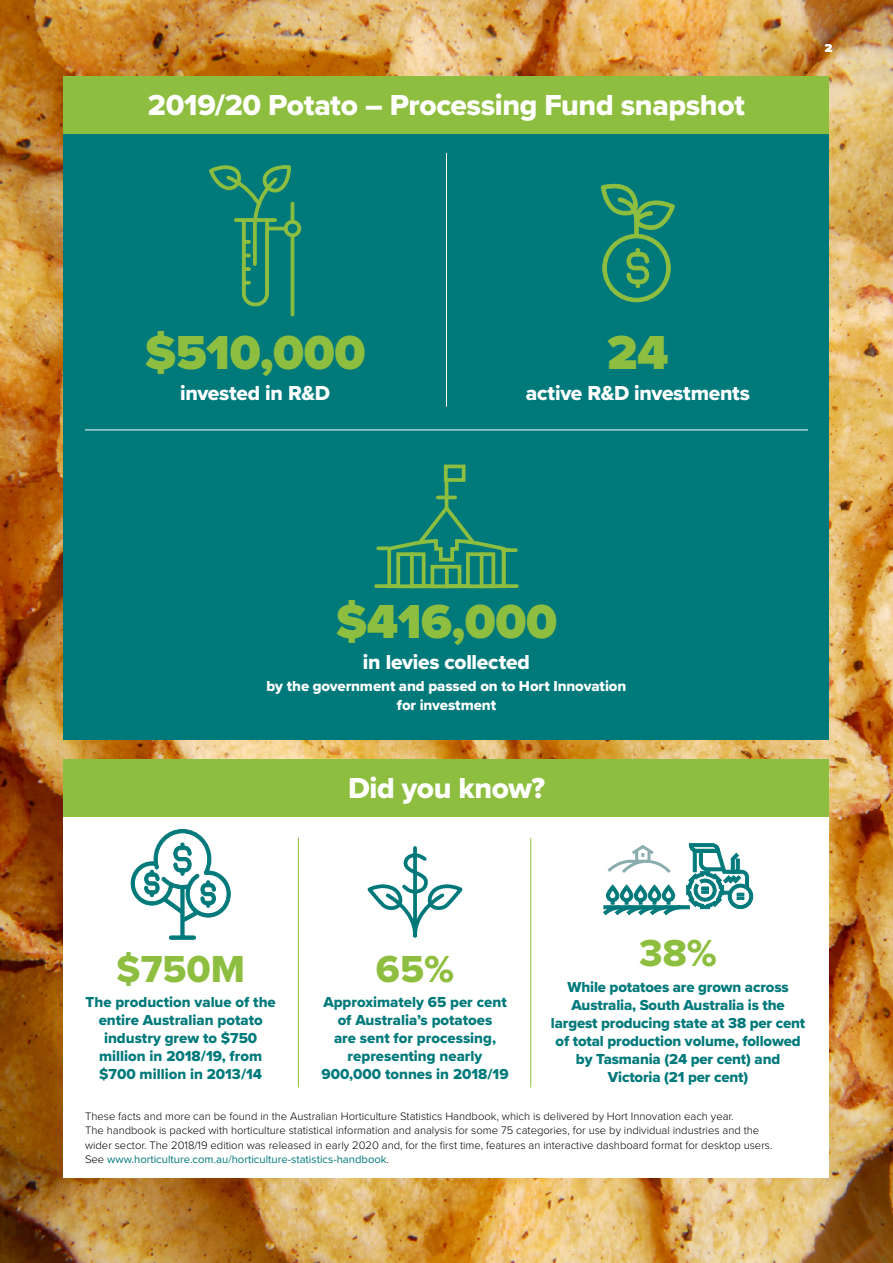
<style>
.page{position:relative;width:893px;height:1263px;background:#fff}
.page>*{position:absolute;margin:0;border:0;box-sizing:border-box;transform-origin:0 0}
.t1{font:900 49.5px "Proxima Nova";letter-spacing:-.01em;color:#8ebe3f}
.t2{font:39px "Proxima Nova Extrabld";color:#8ebe3f}
.t3{font:30px "Proxima Nova Extrabld";letter-spacing:-.015em;color:#fff}
.t4{font:21px "Proxima Nova Extrabld";letter-spacing:-.01em;color:#fff}
.t5{font:15px/18px "Proxima Nova Extrabld";color:#00797b;text-align:center}
.t6{font:15px/19.5px "Proxima Nova Extrabld";letter-spacing:-.005em;color:#fff;text-align:center}
.t7{font:900 12px "Proxima Nova";color:#fff}
.t8{font:300 11.25px/14.2px "Proxima Nova";color:#000}
.s1{font-weight:400;color:#00797b}
</style>
<div class="page">
<img style="left:0;top:0;width:893px;height:1263px">
<div style="left:64px;top:76px;width:765px;height:664px;background:#00797b"></div>
<div style="left:64px;top:770px;width:765px;height:408px;background:#fff"></div>
<div style="left:64px;top:76px;width:765px;height:57px;background:#8ebe3f"></div>
<div style="left:64px;top:759px;width:765px;height:57px;background:#8ebe3f"></div>
<hr style="left:298px;top:838px;width:1px;height:249px;background:#8ebe3f">
<hr style="left:530px;top:838px;width:1px;height:249px;background:#8ebe3f">
<svg style="left:131px;top:829px;width:100px;height:111px"></svg>
<svg style="left:367px;top:846px;width:96px;height:92px"></svg>
<svg style="left:603px;top:843px;width:150px;height:73px"></svg>
<div style="left:291px;top:234px;width:3px;height:82px;border:1px solid #8ebe3f"></div>
<svg style="left:209px;top:165px;width:93px;height:142px"></svg>
<hr style="left:446px;top:153px;width:1px;height:253px;background:#fff">
<hr style="left:85px;top:429px;width:723px;height:1px;background:#fff">
<svg style="left:601px;top:183px;width:74px;height:119px"></svg>
<svg style="left:378px;top:546px;width:7px;height:4px"></svg>
<hr style="left:438px;top:496px;width:17px;height:3px;background:#8ebe3f">
<hr style="left:445px;top:469px;width:3px;height:39px;background:#8ebe3f">
<svg style="left:376px;top:584px;width:9px;height:4px"></svg>
<svg style="left:510px;top:584px;width:7px;height:4px"></svg>
<div style="left:444px;top:465px;width:21px;height:17px;background:#00797b;border:4px solid #8ebe3f"></div>
<svg style="left:510px;top:548px;width:6px;height:4px"></svg>
<svg style="left:385px;top:502px;width:125px;height:87px"></svg>
<h3 class="t3" style="left:148px;top:83px;width:599px">2019/20 Potato – Processing Fund snapshot</h3>
<p class="t7" style="left:825px;top:41px;width:9px">2</p>
<h1 class="t1" style="left:145px;top:322px;width:222px">$510,000</h1>
<h3 class="t4" style="left:180px;top:377px;width:151px">invested in R&amp;D</h3>
<h1 class="t1" style="left:607px;top:322px;width:63px">24</h1>
<h3 class="t4" style="left:526px;top:377px;width:226px">active R&amp;D investments</h3>
<h1 class="t1" style="left:336px;top:591px;width:223px">$416,000</h1>
<h3 class="t4" style="left:363px;top:646px;width:169px">in levies collected</h3>
<h3 class="t6" style="left:267px;top:676px;width:361px">by the government and passed on to Hort Innovation for investment</h3>
<h3 class="t3" style="left:348px;top:766px;width:198px">Did you know?</h3>
<h2 class="t2" style="left:116px;top:939px;width:130px">$750M</h2>
<h2 class="t2" style="left:376px;top:939px;width:80px">65%</h2>
<h3 class="t5" style="left:86px;top:993px;width:192px">The production value of the entire Australian potato industry grew to $750 million in 2018/19, from $700 million in 2013/14</h3>
<h3 class="t5" style="left:321px;top:993px;width:189px">Approximately 65 per cent of Australia’s potatoes<br>are sent for processing, representing nearly<br>900,000 tonnes in 2018/19</h3>
<h2 class="t2" style="left:639px;top:924px;width:79px">38%</h2>
<h3 class="t5" style="left:551px;top:977px;width:256px">While potatoes are grown across<br>Australia, South Australia is the largest producing state at 38 per cent of total production volume, followed by Tasmania (24 per cent) and<br>Victoria (21 per cent)</h3>
<p class="t8" style="left:85px;top:1109px;width:689px">These facts and more can be found in the Australian Horticulture Statistics Handbook, which is delivered by Hort Innovation each year.<br>The handbook is packed with horticulture statistical information and analysis for some 75 categories, for use by individual industries and the wider sector. The 2018/19 edition was released in early 2020 and, for the first time, features an interactive dashboard format for desktop users.<br>See <span class="s1">www.horticulture.com.au/horticulture-statistics-handbook</span>.</p>
</div>
